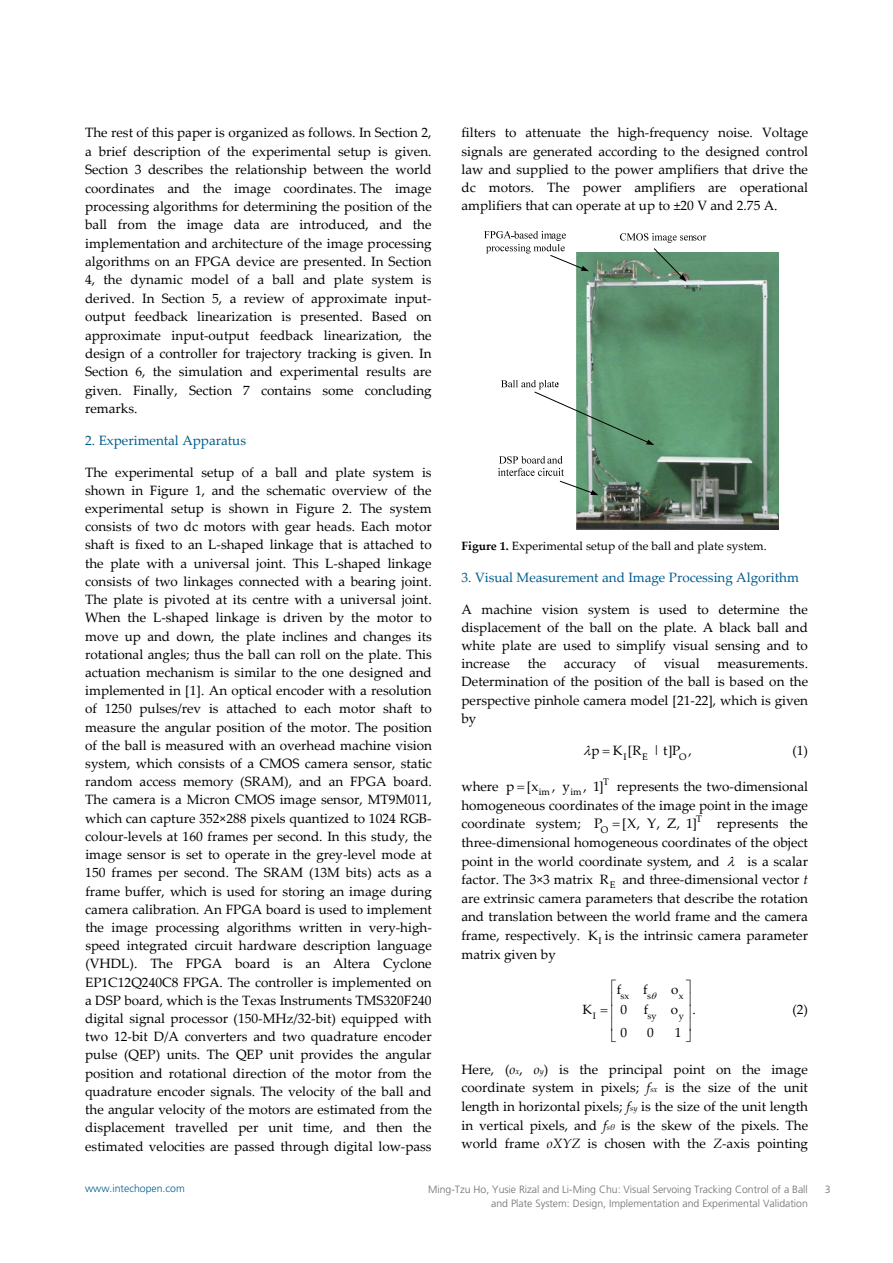
<style>
.page{position:relative;width:893px;height:1263px;background:#fff}
.page>*{position:absolute;margin:0;border:0;box-sizing:border-box;transform-origin:0 0}
.t1{font:13.65px "Palatino Linotype";color:#000}
.t2{font:13.5px/18.1px "Palatino Linotype";color:#000;text-align:justify}
.t3{font:13.5px "Palatino Linotype";color:#005c8e}
.t4{font:13.35px "Palatino Linotype";color:#000}
.t5{font:12px "Palatino Linotype";color:#000}
.t6{font:300 10.5px "Frutiger";color:#6c6d70}
.t7{font:300 10.5px "Frutiger";color:#005b8d}
.t8{font:9.6px "Palatino Linotype";color:#000}
.t9{font:9.45px "Palatino Linotype";color:#000}
.t10{font:9.3px "Palatino Linotype";color:#000}
.s1{font-weight:700}
.s2{font-size:13.65px}
.s3{font-style:italic}
.s4{font-style:italic;font-size:8.25px}
</style>
<div class="page">
<img style="left:485px;top:232px;width:26px;height:7px">
<img style="left:515px;top:232px;width:51px;height:19px">
<img style="left:486px;top:244px;width:78px;height:10px">
<img style="left:620px;top:233px;width:86px;height:10px">
<img style="left:500px;top:456px;width:62px;height:13px">
<img style="left:499px;top:469px;width:64px;height:12px">
<img style="left:576px;top:252px;width:203px;height:278px">
<svg style="left:550px;top:255px;width:39px;height:16px"></svg>
<svg style="left:653px;top:248px;width:33px;height:34px"></svg>
<svg style="left:559px;top:481px;width:40px;height:14px"></svg>
<img style="left:502px;top:380px;width:32px;height:8px">
<svg style="left:534px;top:380px;width:120px;height:65px"></svg>
<p class="t2" style="left:85px;top:123px;width:348px">The rest of this paper is organized as follows. In Section 2, a brief description of the experimental setup is given.<br>Section 3 describes the relationship between the world coordinates and the image coordinates. The image processing algorithms for determining the position of the ball from the image data are introduced, and the implementation and architecture of the image processing algorithms on an FPGA device are presented. In Section 4, the dynamic model of a ball and plate system is derived. In Section 5, a review of approximate input‐ output feedback linearization is presented. Based on approximate input‐output feedback linearization, the design of a controller for trajectory tracking is given. In Section 6, the simulation and experimental results are given. Finally, Section 7 contains some concluding remarks.</p>
<p class="t3" style="left:85px;top:431px;width:163px">2. Experimental Apparatus</p>
<p class="t2" style="left:85px;top:462px;width:348px">The experimental setup of a ball and plate system is shown in Figure 1, and the schematic overview of the experimental setup is shown in Figure 2. The system consists of two dc motors with gear heads. Each motor shaft is fixed to an L‐shaped linkage that is attached to the plate with a universal joint. This L‐shaped linkage consists of two linkages connected with a bearing joint.<br>The plate is pivoted at its centre with a universal joint.<br>When the L‐shaped linkage is driven by the motor to move up and down, the plate inclines and changes its rotational angles; thus the ball can roll on the plate. This actuation mechanism is similar to the one designed and implemented in [1]. An optical encoder with a resolution of 1250 pulses/rev is attached to each motor shaft to measure the angular position of the motor. The position of the ball is measured with an overhead machine vision system, which consists of a CMOS camera sensor, static random access memory (SRAM), and an FPGA board.<br>The camera is a Micron CMOS image sensor, MT9M011, which can capture 352×288 pixels quantized to 1024 RGB‐ colour‐levels at 160 frames per second. In this study, the image sensor is set to operate in the grey‐level mode at 150 frames per second. The SRAM (13M bits) acts as a frame buffer, which is used for storing an image during camera calibration. An FPGA board is used to implement the image processing algorithms written in very‐high‐ speed integrated circuit hardware description language (VHDL). The FPGA board is an Altera Cyclone EP1C12Q240C8 FPGA. The controller is implemented on a DSP board, which is the Texas Instruments TMS320F240 digital signal processor (150‐MHz/32‐bit) equipped with two 12‐bit D/A converters and two quadrature encoder pulse (QEP) units. The QEP unit provides the angular position and rotational direction of the motor from the quadrature encoder signals. The velocity of the ball and the angular velocity of the motors are estimated from the displacement travelled per unit time, and then the estimated velocities are passed through digital low‐pass</p>
<p class="t2" style="left:461px;top:123px;width:348px">filters to attenuate the high‐frequency noise. Voltage signals are generated according to the designed control law and supplied to the power amplifiers that drive the dc motors. The power amplifiers are operational amplifiers that can operate at up to ±20 V and 2.75 A.</p>
<p class="t5" style="left:461px;top:538px;width:307px"><span class="s1">Figure 1.</span> Experimental setup of the ball and plate system.</p>
<p class="t3" style="left:461px;top:568px;width:339px">3. Visual Measurement and Image Processing Algorithm</p>
<p class="t2" style="left:461px;top:599px;width:348px">A machine vision system is used to determine the displacement of the ball on the plate. A black ball and white plate are used to simplify visual sensing and to increase</p>
<p class="t2" style="left:528px;top:654px;width:20px">the</p>
<p class="t2" style="left:564px;top:654px;width:54px">accuracy</p>
<p class="t2" style="left:634px;top:654px;width:13px">of</p>
<p class="t2" style="left:664px;top:654px;width:38px">visual</p>
<p class="t2" style="left:461px;top:654px;width:348px;text-indent:256px">measurements.<br>Determination of the position of the ball is based on the perspective pinhole camera model [21‐22], which is given by</p>
<p class="t9" style="left:623px;top:750px;width:5px">I</p>
<p class="t9" style="left:642px;top:750px;width:7px">E</p>
<p class="t9" style="left:679px;top:750px;width:9px">O</p>
<p class="t2" style="left:583px;top:741px;width:110px">●p K [R |t]P ,</p>
<p class="t2" style="left:792px;top:741px;width:17px">(1)</p>
<p class="t2" style="left:461px;top:777px;width:39px">where</p>
<p class="t8" style="left:603px;top:775px;width:7px">T</p>
<p class="t8" style="left:539px;top:785px;width:13px">im</p>
<p class="t8" style="left:570px;top:785px;width:13px">im</p>
<p class="t2" style="left:461px;top:777px;width:348px;line-height:18.6px;text-indent:45px"><span class="s2">p [x , y , 1]</span> represents the two‐dimensional homogeneous coordinates of the image point in the image coordinate system;</p>
<p class="t8" style="left:696px;top:812px;width:7px">T</p>
<p class="t8" style="left:594px;top:822px;width:16px">O<sup>P</sup></p>
<p class="t1" style="left:622px;top:814px;width:76px">[X, Y, Z, 1]</p>
<p class="t2" style="left:461px;top:814px;width:348px;line-height:18.6px;text-indent:255px">represents the three‐dimensional homogeneous coordinates of the object point in the world coordinate system, and ● is a scalar factor. The 3×3 matrix R<sub>E</sub> and three‐dimensional vector <span class="s3">t </span>are extrinsic camera parameters that describe the rotation and translation between the world frame and the camera frame, respectively. K is the intrinsic camera parameter</p>
<p class="t9" style="left:598px;top:934px;width:5px">I</p>
<p class="t2" style="left:461px;top:944px;width:96px">matrix given by</p>
<p class="t4" style="left:617px;top:980px;width:6px">f</p>
<p class="t4" style="left:643px;top:980px;width:6px">f</p>
<p class="t4" style="left:671px;top:980px;width:9px">o</p>
<p class="t10" style="left:621px;top:989px;width:10px">sx</p>
<p class="t10" style="left:647px;top:989px;width:14px">s❑</p>
<p class="t10" style="left:679px;top:989px;width:6px">x</p>
<p class="t2" style="left:792px;top:1000px;width:17px">(2)</p>
<p class="t4" style="left:582px;top:1000px;width:11px">K</p>
<p class="t4" style="left:620px;top:1000px;width:29px">0 f</p>
<p class="t4" style="left:671px;top:1000px;width:26px">o .</p>
<p class="t4" style="left:620px;top:1023px;width:8px">0</p>
<p class="t4" style="left:647px;top:1023px;width:8px">0</p>
<p class="t4" style="left:675px;top:1023px;width:8px">1</p>
<p class="t10" style="left:593px;top:1009px;width:5px">I</p>
<p class="t10" style="left:647px;top:1009px;width:11px">sy</p>
<p class="t10" style="left:679px;top:1009px;width:7px">y</p>
<p class="t2" style="left:461px;top:1059px;width:348px;line-height:18.6px">Here, (<span class="s3">o</span><span class="s4">x</span>, <span class="s3">o</span><span class="s4">y</span>) is the principal point on the image coordinate system in pixels; <span class="s3">f</span><span class="s4">sx</span> is the size of the unit length in horizontal pixels; <span class="s3">f</span><span class="s4">sy</span> is the size of the unit length in vertical pixels, and <span class="s3">f</span><span class="s4">sθ</span> is the skew of the pixels. The world frame <span class="s3">oXYZ</span> is chosen with the <span class="s3">Z</span>‐axis pointing</p>
<p class="t6" style="left:428px;top:1183px;width:381px">Ming-Tzu Ho, Yusie Rizal and Li-Ming Chu: Visual Servoing Tracking Control of a Ball</p>
<p class="t6" style="left:825px;top:1183px;width:7px">3</p>
<p class="t6" style="left:491px;top:1197px;width:318px">and Plate System: Design, Implementation and Experimental Validation</p>
<p class="t7" style="left:85px;top:1182px;width:101px">www.intechopen.com</p>
</div>
